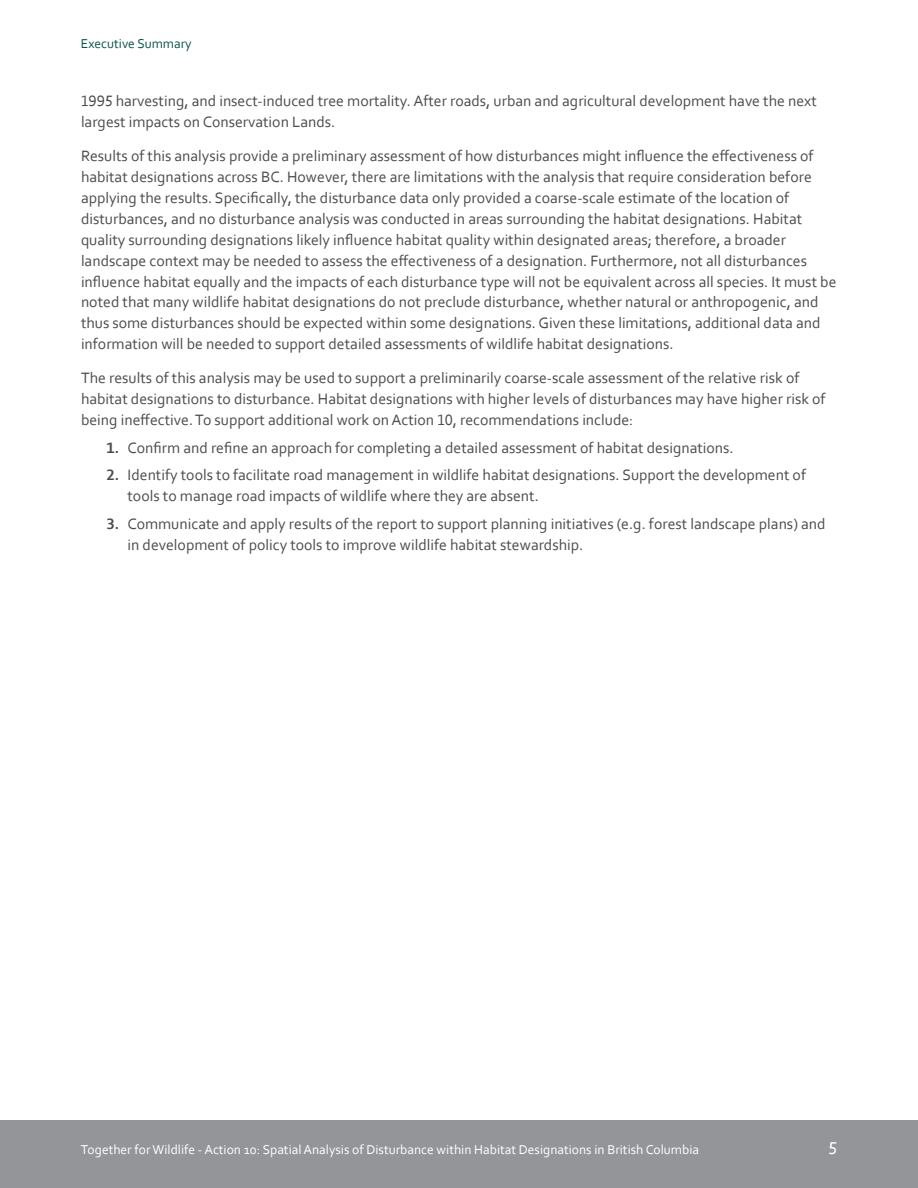
<style>
.page{position:relative;width:918px;height:1188px;background:#fff}
.page>*{position:absolute;margin:0;border:0;box-sizing:border-box;transform-origin:0 0}
.t1{font:18px "Corbel";color:#fff}
.t2{font:15.75px/20.9px "Corbel";color:#4b4c4d}
.t3{font:13.5px "Corbel";color:#fff}
.t4{font:13.5px "Corbel";color:#0c5547}
.s1{font-weight:700}
</style>
<div class="page">
<div style="left:0;top:1120px;width:918px;height:68px;background:#939598"></div>
<p class="t4" style="left:81px;top:35px;width:112px">Executive Summary</p>
<p class="t2" style="left:81px;top:90px;width:737px">1995 harvesting, and insect-induced tree mortality. After roads, urban and agricultural development have the next largest impacts on Conservation Lands.</p>
<p class="t2" style="left:81px;top:145px;width:757px">Results of this analysis provide a preliminary assessment of how disturbances might influence the effectiveness of habitat designations across BC. However, there are limitations with the analysis that require consideration before applying the results. Specifically, the disturbance data only provided a coarse-scale estimate of the location of disturbances, and no disturbance analysis was conducted in areas surrounding the habitat designations. Habitat quality surrounding designations likely influence habitat quality within designated areas; therefore, a broader landscape context may be needed to assess the effectiveness of a designation. Furthermore, not all disturbances influence habitat equally and the impacts of each disturbance type will not be equivalent across all species. It must be noted that many wildlife habitat designations do not preclude disturbance, whether natural or anthropogenic, and thus some disturbances should be expected within some designations. Given these limitations, additional data and information will be needed to support detailed assessments of wildlife habitat designations.</p>
<p class="t2" style="left:81px;top:367px;width:746px">The results of this analysis may be used to support a preliminarily coarse-scale assessment of the relative risk of habitat designations to disturbance. Habitat designations with higher levels of disturbances may have higher risk of being ineffective. To support additional work on Action 10, recommendations include:</p>
<p class="t2" style="left:106px;top:437px;width:629px"><span class="s1">1.</span> Confirm and refine an approach for completing a detailed assessment of habitat designations.</p>
<p class="t2" style="left:128px;top:464px;width:680px;text-indent:-21px"><span class="s1">2.</span> Identify tools to facilitate road management in wildlife habitat designations. Support the development of tools to manage road impacts of wildlife where they are absent.</p>
<p class="t2" style="left:128px;top:513px;width:700px;text-indent:-21px"><span class="s1">3.</span> Communicate and apply results of the report to support planning initiatives (e.g. forest landscape plans) and in development of policy tools to improve wildlife habitat stewardship.</p>
<p class="t3" style="left:81px;top:1141px;width:620px">Together for Wildlife - Action 10: Spatial Analysis of Disturbance within Habitat Designations in British Columbia</p>
<p class="t1" style="left:828px;top:1137px;width:10px">5</p>
</div>
